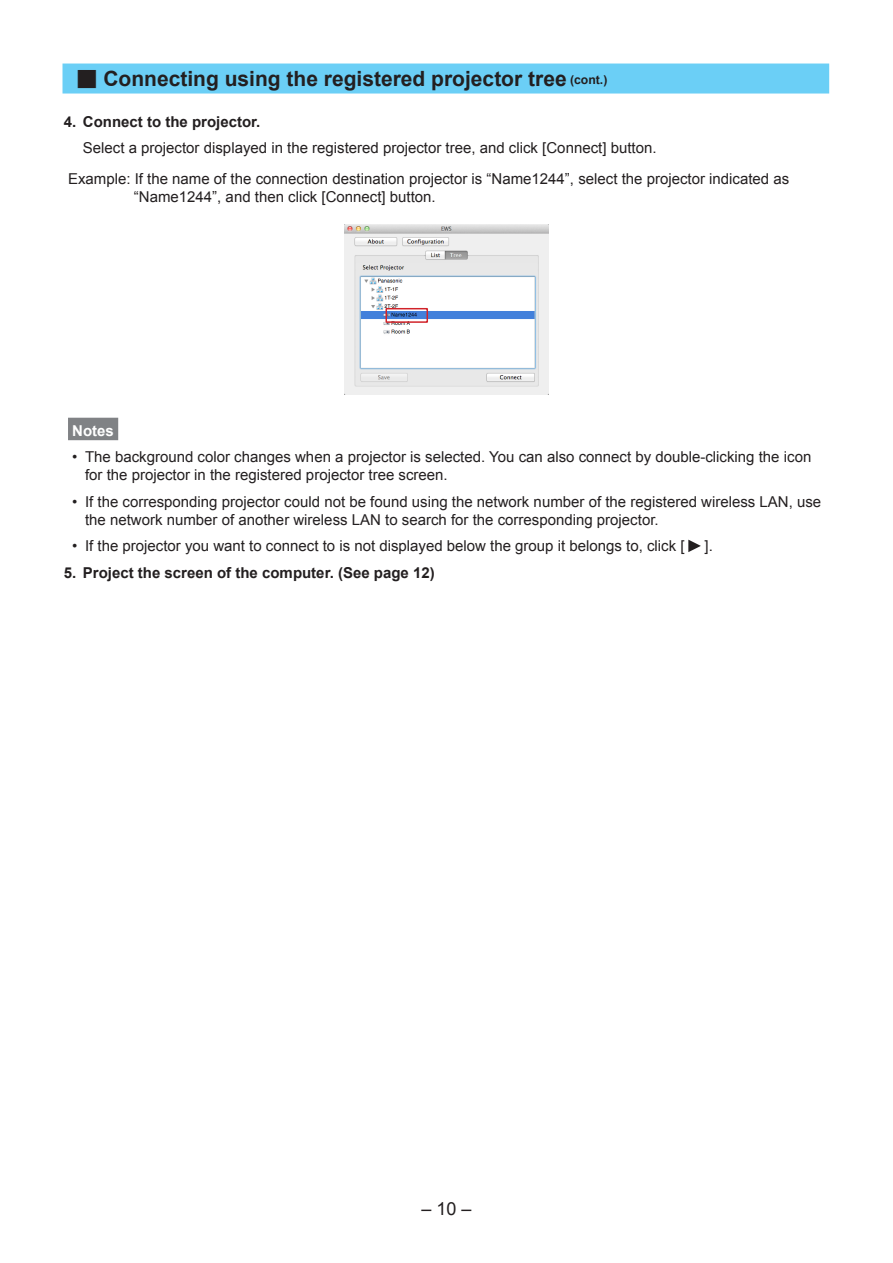
<style>
.page{position:relative;width:893px;height:1263px;background:#fff}
.page>*{position:absolute;margin:0;border:0;box-sizing:border-box;transform-origin:0 0}
.t1{font:700 21px "Arial";color:#231f20}
.t2{font:18px "Arial";color:#231f20}
.t3{font:15px/18px "Arial";color:#231f20}
.t4{font:700 15px "Arial";color:#231f20}
.t5{font:700 15px "Arial";color:#fff}
.s1{font-family:"Shin Go Pro"}
.s2{font-size:12.3px}
</style>
<div class="page">
<div style="left:63px;top:64px;width:766px;height:30px;background:#6bcff6"></div>
<div style="left:68px;top:418px;width:50px;height:22px;background:#808285"></div>
<img style="left:345px;top:224px;width:203px;height:170px">
<div style="left:385px;top:308px;width:43px;height:15px;border:2px solid #d1232a"></div>
<svg style="left:688px;top:540px;width:13px;height:12px"></svg>
<h1 class="t1" style="left:77px;top:65px;width:532px"><span class="s1">■</span> Connecting using the registered projector tree <span class="s2">(cont.)</span></h1>
<p class="t4" style="left:64px;top:112px;width:196px">4. Connect to the projector.</p>
<p class="t3" style="left:68px;top:133px;width:723px;line-height:30.8px;text-indent:15px">Select a projector displayed in the registered projector tree, and click [Connect] button.<br>Example: If the name of the connection destination projector is “Name1244”, select the projector indicated as</p>
<p class="t3" style="left:134px;top:188px;width:301px">“Name1244”, and then click [Connect] button.</p>
<p class="t5" style="left:72px;top:420px;width:43px">Notes</p>
<p class="t3" style="left:85px;top:448px;width:728px;text-indent:-13px">• The background color changes when a projector is selected. You can also connect by double-clicking the icon for the projector in the registered projector tree screen.</p>
<p class="t3" style="left:85px;top:492px;width:738px;text-indent:-13px">• If the corresponding projector could not be found using the network number of the registered wireless LAN, use the network number of another wireless LAN to search for the corresponding projector.</p>
<p class="t3" style="left:72px;top:537px;width:614px">• If the projector you want to connect to is not displayed below the group it belongs to, click [</p>
<p class="t3" style="left:705px;top:537px;width:7px">].</p>
<p class="t4" style="left:64px;top:562px;width:372px">5. Project the screen of the computer. (See page 12)</p>
<p class="t2" style="left:421px;top:1196px;width:52px">– 10 –</p>
</div>
